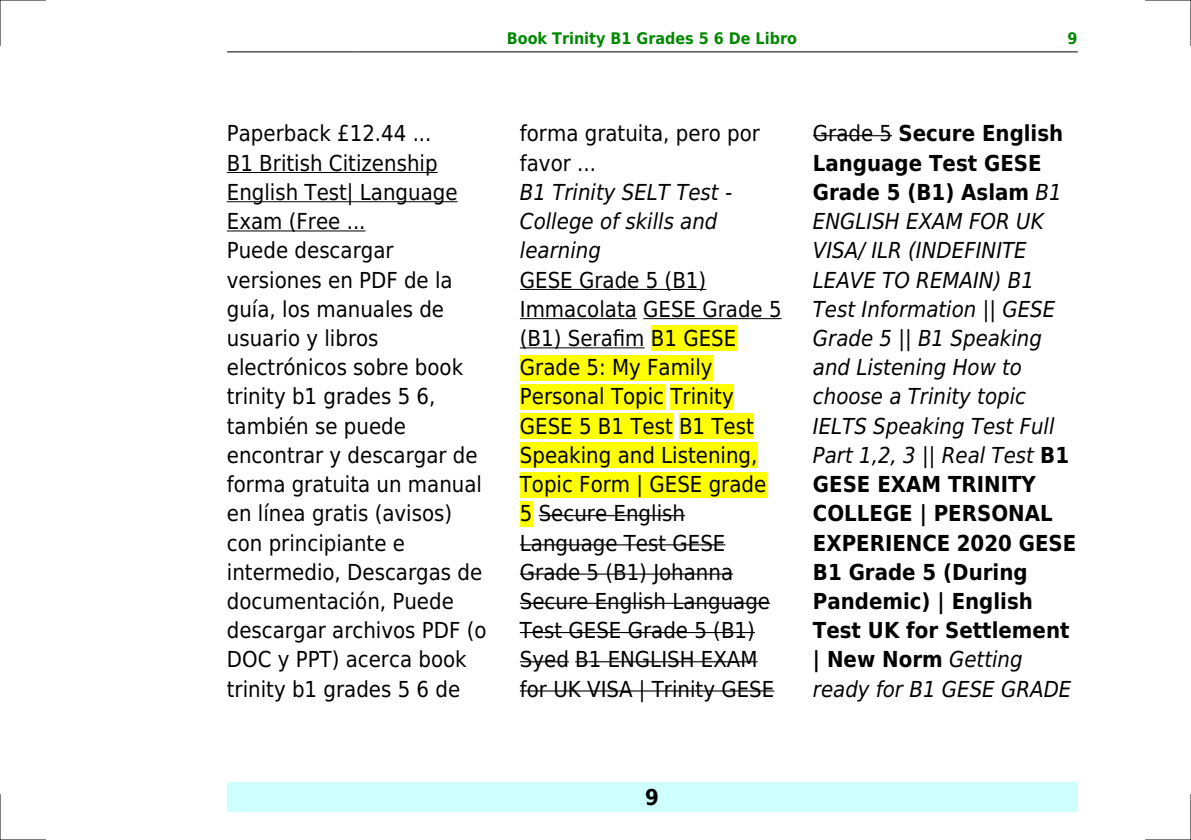
<style>
.page{position:relative;width:1191px;height:840px;background:#fff}
.page>*{position:absolute;margin:0;border:0;box-sizing:border-box;transform-origin:0 0}
.t1{font:22px/29.2px "DejaVu Sans Condensed";color:#000}
.t2{font:italic 22px/29.2px "DejaVu Sans Condensed";color:#000}
.t3{font:700 22px "DejaVu Sans Condensed";color:#000}
.t4{font:700 16px "DejaVu Sans Condensed";color:#080}
.s1{font-style:normal}
.s2{font-weight:700;font-style:normal}
</style>
<div class="page">
<hr style="left:227px;top:51px;width:127px;height:1px;background:#000">
<hr style="left:355px;top:51px;width:594px;height:1px;background:#000">
<hr style="left:949px;top:51px;width:128px;height:1px;background:#000">
<div style="left:227px;top:782px;width:850px;height:29px;background:#cffffc"></div>
<hr style="left:227px;top:172px;width:210px;height:1px;background:#000">
<hr style="left:227px;top:201px;width:230px;height:1px;background:#000">
<hr style="left:227px;top:230px;width:138px;height:1px;background:#000">
<hr style="left:520px;top:289px;width:186px;height:1px;background:#000">
<hr style="left:520px;top:318px;width:117px;height:1px;background:#000">
<hr style="left:643px;top:318px;width:138px;height:1px;background:#000">
<hr style="left:520px;top:347px;width:124px;height:1px;background:#000">
<div style="left:651px;top:325px;width:85px;height:26px;background:#ff0"></div>
<div style="left:520px;top:354px;width:192px;height:26px;background:#ff0"></div>
<div style="left:520px;top:384px;width:144px;height:25px;background:#ff0"></div>
<div style="left:670px;top:384px;width:63px;height:25px;background:#ff0"></div>
<div style="left:520px;top:413px;width:153px;height:25px;background:#ff0"></div>
<div style="left:679px;top:413px;width:75px;height:25px;background:#ff0"></div>
<div style="left:520px;top:442px;width:237px;height:26px;background:#ff0"></div>
<div style="left:520px;top:471px;width:246px;height:26px;background:#ff0"></div>
<div style="left:520px;top:500px;width:12px;height:26px;background:#ff0"></div>
<hr style="left:539px;top:515px;width:146px;height:1px;background:#000">
<hr style="left:520px;top:544px;width:205px;height:1px;background:#000">
<hr style="left:520px;top:573px;width:213px;height:1px;background:#000">
<hr style="left:520px;top:602px;width:250px;height:1px;background:#000">
<hr style="left:520px;top:631px;width:235px;height:1px;background:#000">
<hr style="left:520px;top:660px;width:49px;height:2px;background:#000">
<hr style="left:575px;top:660px;width:182px;height:2px;background:#000">
<hr style="left:520px;top:690px;width:254px;height:1px;background:#000">
<hr style="left:813px;top:135px;width:79px;height:1px;background:#000">
<hr style="left:0;top:0;width:45px;height:1px;background:#000">
<hr style="left:1145px;top:0;width:46px;height:1px;background:#000">
<hr style="left:0;top:839px;width:45px;height:1px;background:#000">
<hr style="left:1145px;top:839px;width:46px;height:1px;background:#000">
<hr style="left:0;top:0;width:1px;height:45px;background:#000">
<hr style="left:0;top:794px;width:1px;height:45px;background:#000">
<hr style="left:1190px;top:0;width:1px;height:45px;background:#000">
<hr style="left:1190px;top:794px;width:1px;height:45px;background:#000">
<p class="t4" style="left:507px;top:29px;width:292px">Book Trinity B1 Grades 5 6 De Libro</p>
<p class="t4" style="left:1067px;top:29px;width:12px">9</p>
<p class="t1" style="left:227px;top:119px;width:261px">Paperback £12.44 ...<br>B1 British Citizenship<br>English Test| Language<br>Exam (Free ...<br>Puede descargar versiones en PDF de la guía, los manuales de usuario y libros electrónicos sobre book trinity b1 grades 5 6, también se puede encontrar y descargar de forma gratuita un manual en línea gratis (avisos) con principiante e intermedio, Descargas de documentación, Puede descargar archivos PDF (o<br>DOC y PPT) acerca book trinity b1 grades 5 6 de</p>
<p class="t1" style="left:520px;top:119px;width:242px">forma gratuita, pero por favor ...</p>
<p class="t2" style="left:520px;top:177px;width:214px">B1 Trinity SELT Test -<br>College of skills and learning</p>
<p class="t1" style="left:520px;top:265px;width:263px">GESE Grade 5 (B1)<br>Immacolata GESE Grade 5 (B1) Serafim B1 GESE<br>Grade 5: My Family<br>Personal Topic Trinity<br>GESE 5 B1 Test B1 Test<br>Speaking and Listening,<br>Topic Form | GESE grade<br>5 Secure English<br>Language Test GESE<br>Grade 5 (B1) Johanna<br>Secure English Language<br>Test GESE Grade 5 (B1)<br>Syed B1 ENGLISH EXAM for UK VISA | Trinity GESE</p>
<p class="t2" style="left:813px;top:119px;width:265px"><span class="s1">Grade 5</span> <span class="s2">Secure English<br>Language Test GESE<br>Grade 5 (B1) Aslam</span> B1<br>ENGLISH EXAM FOR UK<br>VISA/ ILR (INDEFINITE<br>LEAVE TO REMAIN) B1<br>Test Information || GESE<br>Grade 5 || B1 Speaking and Listening How to choose a Trinity topic<br>IELTS Speaking Test Full<br>Part 1,2, 3 || Real Test <span class="s2">B1<br>GESE EXAM TRINITY<br>COLLEGE | PERSONAL<br>EXPERIENCE 2020 GESE<br>B1 Grade 5 (During<br>Pandemic) | English<br>Test UK for Settlement | New Norm</span> Getting ready for B1 GESE GRADE</p>
<p class="t3" style="left:645px;top:783px;width:15px">9</p>
</div>
